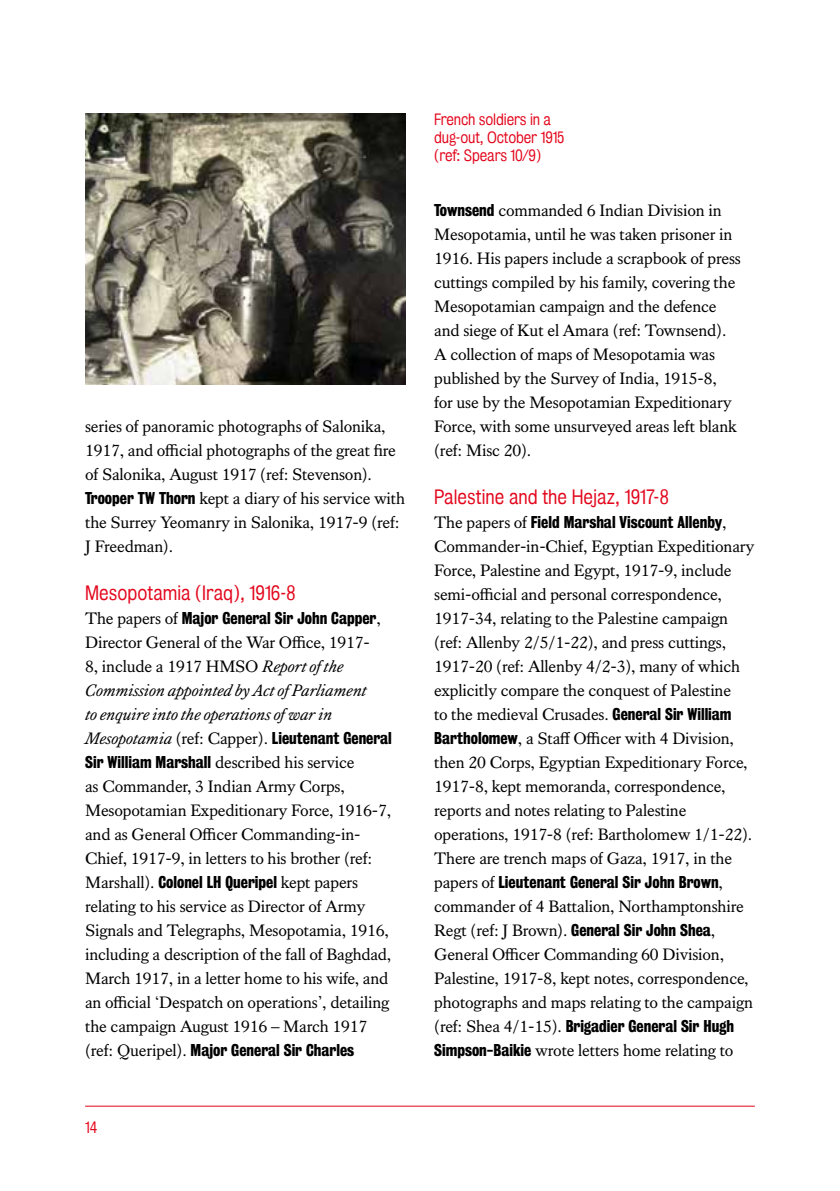
<style>
.page{position:relative;width:840px;height:1191px;background:#fff}
.page>*{position:absolute;margin:0;border:0;box-sizing:border-box;transform-origin:0 0}
.t1{font:19px "Kings Bureau Grot Five One";color:#e3051b}
.t2{font:17px/24px "Kings Caslon Text";letter-spacing:-.01em;color:#000}
.t3{font:italic 17px/24px "Kings Caslon Text";letter-spacing:-.01em;color:#000}
.t4{font:15.6px "Kings Bureau Grot Three Seven";color:#000}
.t5{font:15px/18px "Kings Bureau Grot Five One";letter-spacing:-.01em;color:#e3051b}
.s1{font-family:"Kings Bureau Grot Three Seven";font-size:15.6px}
.s2{font-family:"Kings Caslon Text";font-size:17px}
.s3{font-style:normal}
.s4{font-family:"Kings Caslon Text";font-style:italic;font-size:17px}
</style>
<div class="page">
<hr style="left:85px;top:1105px;width:669px;height:1px;background:#e3051b">
<img style="left:85px;top:113px;width:320px;height:271px">
<p class="t2" style="left:85px;top:414px;width:321px">series of panoramic photographs of Salonika, 1917, and official photographs of the great fire of Salonika, August 1917 (ref: Stevenson).<br><span class="s1">Trooper TW Thorn</span> kept a diary of his service with the Surrey Yeomanry in Salonika, 1917-9 (ref:<br>J Freedman).</p>
<p class="t1" style="left:85px;top:582px;width:212px">Mesopotamia (Iraq), 1916-8</p>
<p class="t4" style="left:85px;top:609px;width:297px"><span class="s2">The papers of</span> Major General Sir John Capper<span class="s2">,</span></p>
<p class="t3" style="left:85px;top:630px;width:286px"><span class="s3">Director General of the War Office, 1917- 8, include a 1917 HMSO</span> Report of the Commission appointed by Act of Parliament to enquire into the operations of war in</p>
<p class="t4" style="left:85px;top:729px;width:308px"><span class="s4">Mesopotamia</span> <span class="s2">(ref: Capper).</span> Lieutenant General</p>
<p class="t2" style="left:85px;top:750px;width:307px"><span class="s1">Sir William Marshall</span> described his service<br>as Commander, 3 Indian Army Corps, Mesopotamian Expeditionary Force, 1916-7, and as General Officer Commanding-in-Chief, 1917-9, in letters to his brother (ref:<br>Marshall). <span class="s1">Colonel LH Queripel</span> kept papers relating to his service as Director of Army Signals and Telegraphs, Mesopotamia, 1916, including a description of the fall of Baghdad, March 1917, in a letter home to his wife, and an official ‘Despatch on operations’, detailing the campaign August 1916 – March 1917</p>
<p class="t4" style="left:85px;top:1041px;width:270px"><span class="s2">(ref: Queripel).</span> Major General Sir Charles</p>
<p class="t5" style="left:85px;top:1118px;width:14px">14</p>
<p class="t5" style="left:434px;top:111px;width:132px">French soldiers in a dug-out, October 1915 (ref: Spears 10/9)</p>
<p class="t2" style="left:434px;top:198px;width:308px"><span class="s1">Townsend</span> commanded 6 Indian Division in Mesopotamia, until he was taken prisoner in 1916. His papers include a scrapbook of press cuttings compiled by his family, covering the Mesopotamian campaign and the defence and siege of Kut el Amara (ref: Townsend).<br>A collection of maps of Mesopotamia was published by the Survey of India, 1915-8,<br>for use by the Mesopotamian Expeditionary Force, with some unsurveyed areas left blank (ref: Misc 20).</p>
<p class="t1" style="left:434px;top:486px;width:236px">Palestine and the Hejaz, 1917-8</p>
<p class="t4" style="left:434px;top:513px;width:294px"><span class="s2">The papers of</span> Field Marshal Viscount Allenby<span class="s2">,</span></p>
<p class="t2" style="left:434px;top:534px;width:322px">Commander-in-Chief, Egyptian Expeditionary Force, Palestine and Egypt, 1917-9, include semi-official and personal correspondence, 1917-34, relating to the Palestine campaign (ref: Allenby 2/5/1-22), and press cuttings, 1917-20 (ref: Allenby 4/2-3), many of which explicitly compare the conquest of Palestine<br>to the medieval Crusades. <span class="s1">General Sir William Bartholomew</span>, a Staff Officer with 4 Division, then 20 Corps, Egyptian Expeditionary Force, 1917-8, kept memoranda, correspondence, reports and notes relating to Palestine operations, 1917-8 (ref: Bartholomew 1/1-22).<br>There are trench maps of Gaza, 1917, in the</p>
<p class="t4" style="left:434px;top:873px;width:290px"><span class="s2">papers of</span> Lieutenant General Sir John Brown<span class="s2">,</span></p>
<p class="t2" style="left:434px;top:894px;width:320px">commander of 4 Battalion, Northamptonshire Regt (ref: J Brown). <span class="s1">General Sir John Shea</span>, General Officer Commanding 60 Division, Palestine, 1917-8, kept notes, correspondence, photographs and maps relating to the campaign</p>
<p class="t4" style="left:434px;top:1017px;width:301px"><span class="s2">(ref: Shea 4/1-15).</span> Brigadier General Sir Hugh</p>
<p class="t2" style="left:434px;top:1038px;width:300px"><span class="s1">Simpson-Baikie</span> wrote letters home relating to</p>
</div>
